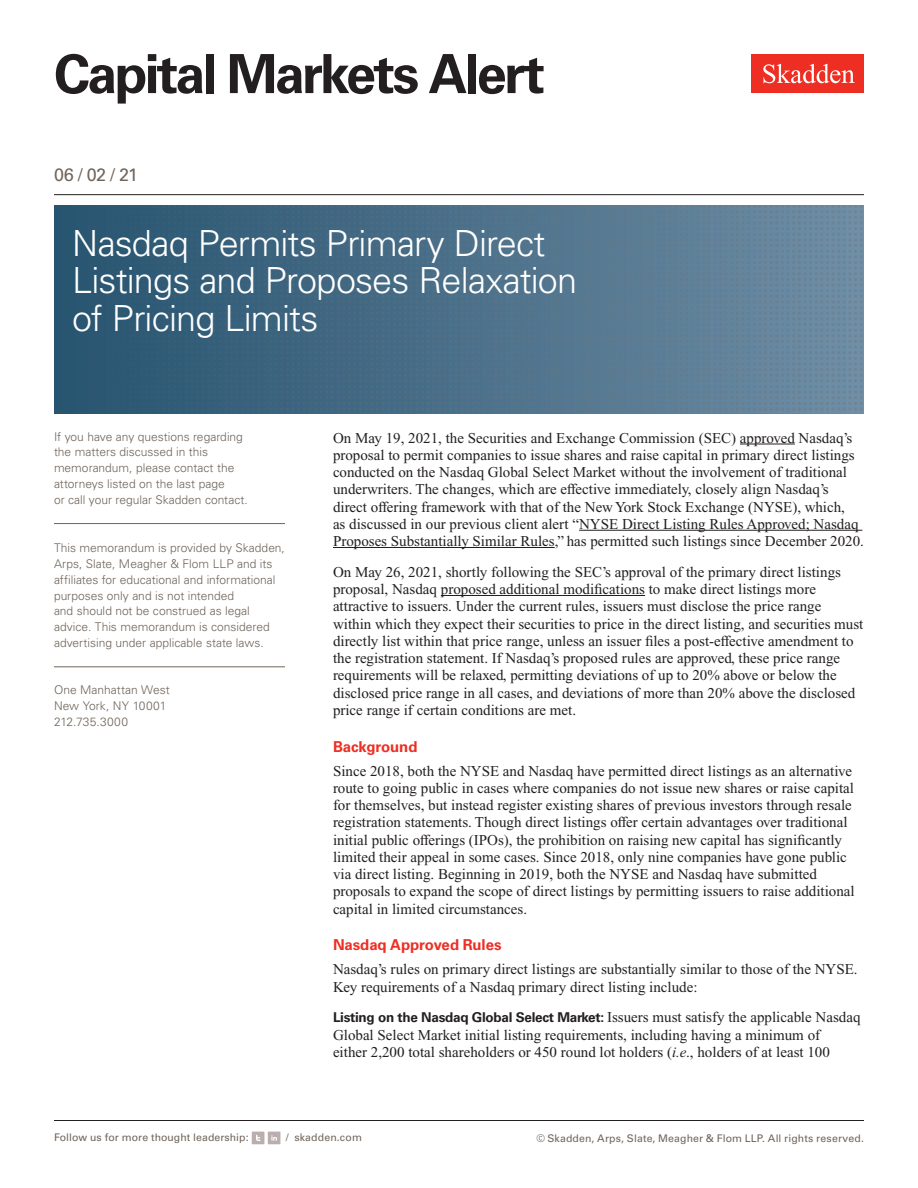
<style>
.page{position:relative;width:918px;height:1188px;background:#fff}
.page>*{position:absolute;margin:0;border:0;box-sizing:border-box;transform-origin:0 0}
.Title_Practice_Speci{font:700 54px "Univers LT Std";letter-spacing:-.05em;color:#231f20}
.Title_Capital_Market{font:300 36px/37.5px "Univers LT Std";letter-spacing:-.025em;color:#fff}
.Date{font:18px "Univers LT Std";color:#6f645a}
.Main_Body{font:15px/17.2px "Times New Roman PS Std";color:#231f20}
.First_Level_Heading{font:700 15px "Univers LT Std";letter-spacing:-.005em;color:#ee2e22}
.Main_Body-2{font:700 13.5px "Univers LT Std";letter-spacing:-.02em;color:#231f20}
.Sidebar_body_rule_be{font:300 12px/15.8px "Univers LT Std";color:#6f645a}
.Firm_Address{font:300 12px/15.8px "Univers LT Std";color:#6f645a}
.t1{font:10.5px "Univers LT Std";letter-spacing:.01em;color:#6f645a}
.s1{font-family:"Times New Roman PS Std";font-weight:400;font-size:15px}
.s2{font-style:italic}
</style>
<div class="page">
<div style="left:752px;top:54px;width:112px;height:39px;background:#ee2e22"></div>
<svg style="left:763px;top:64px;width:92px;height:19px"></svg>
<hr style="left:54px;top:1120px;width:810px;height:1px;background:#231f20">
<hr style="left:54px;top:194px;width:810px;height:1px;background:#231f20">
<div style="left:252px;top:1132px;width:12px;height:12px;background:#baaeae"></div>
<svg style="left:256px;top:1135px;width:4px;height:6px"></svg>
<div style="left:268px;top:1132px;width:12px;height:12px;background:#baaeae"></div>
<svg style="left:271px;top:1135px;width:6px;height:6px"></svg>
<img style="left:54px;top:206px;width:810px;height:208px">
<hr style="left:54px;top:523px;width:231px;height:1px;background:#6f645a">
<hr style="left:54px;top:666px;width:231px;height:1px;background:#6f645a">
<hr style="left:740px;top:444px;width:55px;height:1px;background:#231f20">
<hr style="left:579px;top:530px;width:283px;height:1px;background:#231f20">
<hr style="left:333px;top:547px;width:222px;height:1px;background:#231f20">
<hr style="left:441px;top:595px;width:204px;height:1px;background:#231f20">
<h1 class="Title_Practice_Speci" style="left:54px;top:42px;width:492px">Capital Markets Alert</h1>
<p class="Date" style="left:54px;top:164px;width:85px">06 / 02 / 21</p>
<h1 class="Title_Capital_Market" style="left:72px;top:224px;width:507px">Nasdaq Permits Primary Direct<br>Listings and Proposes Relaxation of Pricing Limits</h1>
<p class="Sidebar_body_rule_be" style="left:54px;top:429px;width:195px">If you have any questions regarding the matters discussed in this memorandum, please contact the attorneys listed on the last page<br>or call your regular Skadden contact.</p>
<p class="Sidebar_body_rule_be" style="left:54px;top:540px;width:232px">This memorandum is provided by Skadden, Arps, Slate, Meagher &amp; Flom LLP and its affiliates for educational and informational purposes only and is not intended<br>and should not be construed as legal advice. This memorandum is considered advertising under applicable state laws.</p>
<p class="Firm_Address" style="left:54px;top:682px;width:117px">One Manhattan West<br>New York, NY 10001<br>212.735.3000</p>
<p class="Main_Body" style="left:333px;top:429px;width:533px">On May 19, 2021, the Securities and Exchange Commission (SEC) approved Nasdaq’s proposal to permit companies to issue shares and raise capital in primary direct listings conducted on the Nasdaq Global Select Market without the involvement of traditional underwriters. The changes, which are effective immediately, closely align Nasdaq’s direct offering framework with that of the New York Stock Exchange (NYSE), which,<br>as discussed in our previous client alert “NYSE Direct Listing Rules Approved; Nasdaq Proposes Substantially Similar Rules,” has permitted such listings since December 2020.</p>
<p class="Main_Body" style="left:333px;top:563px;width:532px">On May 26, 2021, shortly following the SEC’s approval of the primary direct listings proposal, Nasdaq proposed additional modifications to make direct listings more attractive to issuers. Under the current rules, issuers must disclose the price range within which they expect their securities to price in the direct listing, and securities must directly list within that price range, unless an issuer files a post-effective amendment to the registration statement. If Nasdaq’s proposed rules are approved, these price range requirements will be relaxed, permitting deviations of up to 20% above or below the disclosed price range in all cases, and deviations of more than 20% above the disclosed price range if certain conditions are met.</p>
<h1 class="First_Level_Heading" style="left:333px;top:737px;width:86px">Background</h1>
<p class="Main_Body" style="left:333px;top:762px;width:523px">Since 2018, both the NYSE and Nasdaq have permitted direct listings as an alternative route to going public in cases where companies do not issue new shares or raise capital for themselves, but instead register existing shares of previous investors through resale registration statements. Though direct listings offer certain advantages over traditional initial public offerings (IPOs), the prohibition on raising new capital has significantly limited their appeal in some cases. Since 2018, only nine companies have gone public via direct listing. Beginning in 2019, both the NYSE and Nasdaq have submitted proposals to expand the scope of direct listings by permitting issuers to raise additional capital in limited circumstances.</p>
<h1 class="First_Level_Heading" style="left:333px;top:936px;width:170px">Nasdaq Approved Rules</h1>
<p class="Main_Body" style="left:333px;top:961px;width:526px">Nasdaq’s rules on primary direct listings are substantially similar to those of the NYSE.<br>Key requirements of a Nasdaq primary direct listing include:</p>
<p class="Main_Body-2" style="left:333px;top:1010px;width:529px">Listing on the Nasdaq Global Select Market: <span class="s1">Issuers must satisfy the applicable Nasdaq</span></p>
<p class="Main_Body" style="left:333px;top:1026px;width:498px">Global Select Market initial listing requirements, including having a minimum of either 2,200 total shareholders or 450 round lot holders (<span class="s2">i.e</span>., holders of at least 100</p>
<p class="t1" style="left:54px;top:1131px;width:196px">Follow us for more thought leadership:</p>
<p class="t1" style="left:286px;top:1131px;width:77px">/ skadden.com</p>
<p class="t1" style="left:536px;top:1132px;width:329px">© Skadden, Arps, Slate, Meagher &amp; Flom LLP. All rights reserved.</p>
</div>
